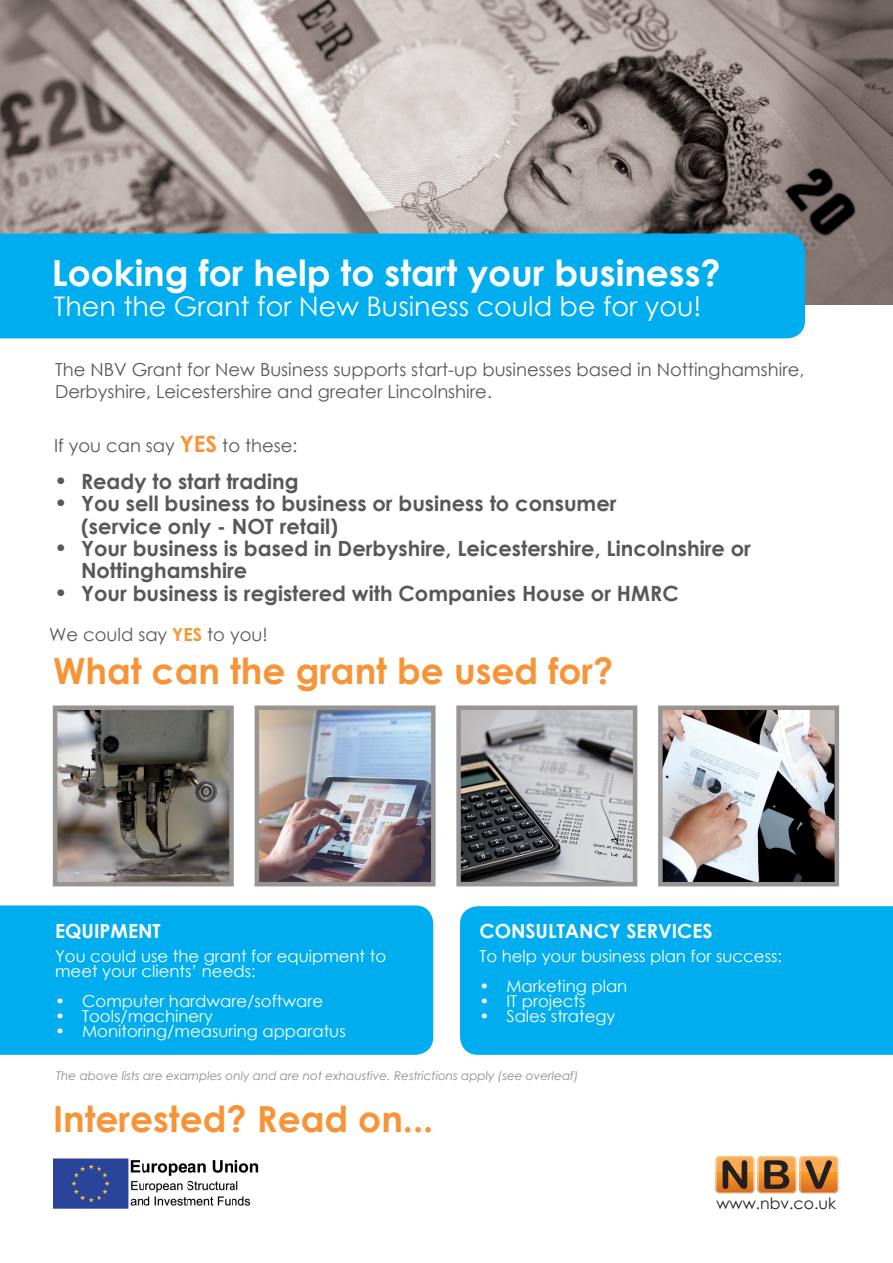
<style>
.page{position:relative;width:893px;height:1263px;background:#fff}
.page>*{position:absolute;margin:0;border:0;box-sizing:border-box;transform-origin:0 0}
.t1{font:700 36px "Century Gothic";color:#f79438}
.t2{font:700 36px "Century Gothic";color:#fff}
.t3{font:27px "Century Gothic";color:#fff}
.t4{font:700 21px "Century Gothic";color:#57585a}
.t5{font:700 19.5px "Century Gothic";color:#fff}
.t6{font:18px/21.6px "Century Gothic";color:#57585a}
.t7{font:18px "Century Gothic";color:#58595b}
.t8{font:16.5px/15px "Century Gothic";color:#fff}
.t9{font:15.75px "Century Gothic";color:#231f20}
.t10{font:italic 12px "Century Gothic";color:#8a8c8f}
.s1{font-weight:700;font-size:22.5px;color:#f79438}
.s2{font-size:22.5px}
.s3{font-weight:700;color:#f8972d}
</style>
<div class="page">
<div style="left:0;top:905px;width:433px;height:150px;background:#00aeef"></div>
<div style="left:460px;top:906px;width:433px;height:149px;background:#00aeef"></div>
<img style="left:260px;top:710px;width:171px;height:171px">
<div style="left:255px;top:705px;width:181px;height:181px;border:4px solid #999494"></div>
<img style="left:461px;top:710px;width:171px;height:171px">
<div style="left:456px;top:705px;width:181px;height:181px;border:4px solid #999494"></div>
<img style="left:663px;top:710px;width:171px;height:171px">
<div style="left:658px;top:705px;width:181px;height:181px;border:4px solid #999494"></div>
<svg style="left:715px;top:1156px;width:123px;height:37px;background:#b97e45"></svg>
<img style="left:0;top:0;width:893px;height:305px">
<img style="left:53px;top:1158px;width:206px;height:51px">
<img style="left:58px;top:710px;width:171px;height:171px">
<div style="left:53px;top:705px;width:181px;height:181px;border:4px solid #999494"></div>
<div style="left:0;top:234px;width:805px;height:104px;background:#00aeef"></div>
<h1 class="t2" style="left:52px;top:245px;width:670px">Looking for help to start your business?</h1>
<p class="t3" style="left:54px;top:288px;width:649px">Then the Grant for New Business could be for you!</p>
<p class="t6" style="left:55px;top:359px;width:751px">The NBV Grant for New Business supports start-up businesses based in Nottinghamshire,<br>Derbyshire, Leicestershire and greater Lincolnshire.</p>
<p class="t6" style="left:54px;top:434px;width:245px">If you can say <span class="s1">YES</span> to these:</p>
<p class="t4" style="left:54px;top:465px;width:246px"><span class="s2">•</span> Ready to start trading</p>
<p class="t4" style="left:54px;top:488px;width:564px"><span class="s2">•</span> You sell business to business or business to consumer</p>
<p class="t4" style="left:54px;top:510px;width:286px"><span class="s2">•</span> (service only - NOT retail)</p>
<p class="t4" style="left:54px;top:532px;width:698px"><span class="s2">•</span> Your business is based in Derbyshire, Leicestershire, Lincolnshire or</p>
<p class="t4" style="left:54px;top:555px;width:195px"><span class="s2">•</span> Nottinghamshire</p>
<p class="t4" style="left:54px;top:577px;width:626px"><span class="s2">•</span> Your business is registered with Companies House or HMRC</p>
<p class="t7" style="left:49px;top:622px;width:220px">We could say <span class="s3">YES</span> to you!</p>
<h1 class="t1" style="left:53px;top:643px;width:562px">What can the grant be used for?</h1>
<p class="t5" style="left:55px;top:916px;width:107px">EQUIPMENT</p>
<p class="t8" style="left:55px;top:949px;width:333px">You could use the grant for equipment to meet your clients’ needs:</p>
<p class="t8" style="left:55px;top:994px;width:269px">• Computer hardware/software</p>
<p class="t8" style="left:55px;top:1009px;width:159px">• Tools/machinery</p>
<p class="t8" style="left:55px;top:1024px;width:292px">• Monitoring/measuring apparatus</p>
<p class="t5" style="left:479px;top:916px;width:235px">CONSULTANCY SERVICES</p>
<p class="t8" style="left:479px;top:949px;width:304px">To help your business plan for success:</p>
<p class="t8" style="left:479px;top:979px;width:149px">• Marketing plan</p>
<p class="t8" style="left:479px;top:994px;width:108px">• IT projects</p>
<p class="t8" style="left:479px;top:1009px;width:137px">• Sales strategy</p>
<p class="t10" style="left:56px;top:1067px;width:524px">The above lists are examples only and are not exhaustive. Restrictions apply (see overleaf)</p>
<h1 class="t1" style="left:53px;top:1091px;width:382px">Interested? Read on...</h1>
<p class="t9" style="left:716px;top:1192px;width:121px">www.nbv.co.uk</p>
</div>
